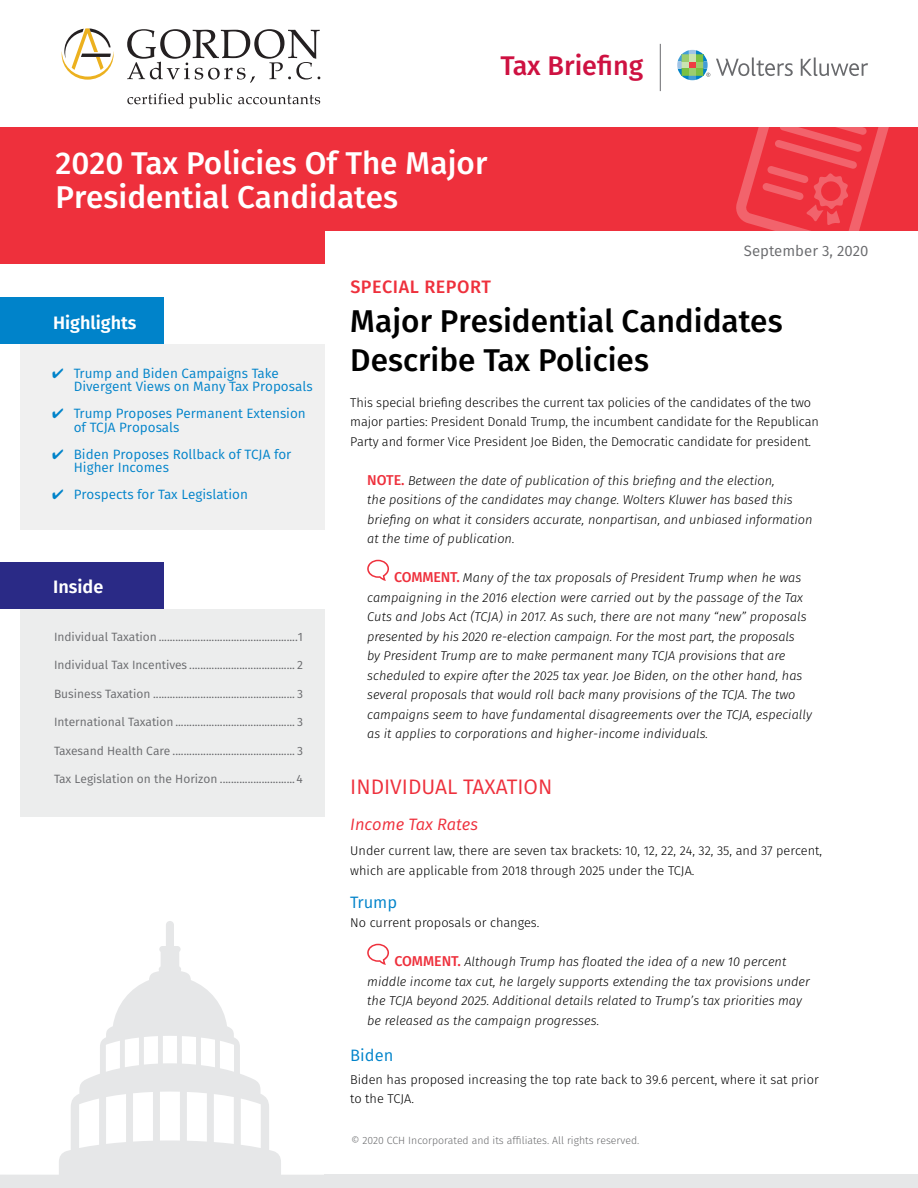
<style>
.page{position:relative;width:918px;height:1188px;background:#fff}
.page>*{position:absolute;margin:0;border:0;box-sizing:border-box;transform-origin:0 0}
.t1{font:500 31.5px/34.5px "Fira Sans";color:#fff}
.H1_A{font:500 31.5px/39px "Fira Sans";color:#000}
.t2{font:500 27px "Fira Sans";color:#ce1141}
.t3{font:21px "Fira Sans";color:#ee303c}
.t4{font:600 18px "Fira Sans";color:#fff}
.Kicker{font:500 18px "Fira Sans";letter-spacing:.03em;color:#ee303c}
.t5{font:italic 16.5px "Fira Sans";color:#ee303c}
.H3_A_i{font:16.5px "Fira Sans";color:#0083ca}
.t6{font:15px "Fira Sans";color:#696a6d}
.Highlights{font:13.5px/13.5px "Fira Sans";color:#0083ca}
.Body_B_ii{font:italic 300 12.75px/19.5px "Fira Sans";color:#000}
.Body_A_f{font:300 12.75px/19.5px "Fira Sans";letter-spacing:-.01em;color:#000}
.t7{font:12px "Fira Sans";color:#696a6d}
.t8{font:300 10.5px "Fira Sans";color:#696a6c}
.s1{font-weight:500;font-style:normal;font-size:14.25px;color:#ee303c}
</style>
<div class="page">
<div style="left:0;top:127px;width:918px;height:104px;background:#ee303c"></div>
<svg style="left:736px;top:127px;width:153px;height:103px"></svg>
<svg style="left:0;top:921px;width:335px;height:267px"></svg>
<div style="left:325px;top:1175px;width:593px;height:13px;background:#e6e7e8"></div>
<div style="left:0;top:225px;width:325px;height:39px;background:#ee303c"></div>
<div style="left:20px;top:344px;width:305px;height:185px;background:#f0f0f0"></div>
<div style="left:20px;top:609px;width:305px;height:207px;background:#e6e7e8"></div>
<div style="left:0;top:562px;width:164px;height:47px;background:#2a2a86"></div>
<div style="left:0;top:297px;width:164px;height:47px;background:#0083ca"></div>
<svg style="left:367px;top:560px;width:22px;height:21px"></svg>
<svg style="left:367px;top:944px;width:22px;height:21px"></svg>
<svg style="left:716px;top:57px;width:77px;height:19px"></svg>
<svg style="left:801px;top:57px;width:67px;height:19px"></svg>
<svg style="left:677px;top:50px;width:33px;height:30px"></svg>
<hr style="left:660px;top:44px;width:1px;height:47px;background:#696a6d">
<svg style="left:127px;top:29px;width:193px;height:54px"></svg>
<svg style="left:127px;top:93px;width:105px;height:15px"></svg>
<svg style="left:238px;top:95px;width:82px;height:9px"></svg>
<svg style="left:62px;top:28px;width:52px;height:52px"></svg>
<h2 class="t2" style="left:501px;top:44px;width:144px">Tax Briefing</h2>
<h1 class="t1" style="left:55px;top:144px;width:434px">2020 Tax Policies Of The Major<br>Presidential Candidates</h1>
<p class="t6" style="left:744px;top:240px;width:126px">September 3, 2020</p>
<p class="t4" style="left:53px;top:308px;width:85px">Highlights</p>
<p class="Highlights" style="left:74px;top:366px;width:240px;text-indent:-22px">✔ Trump and Biden Campaigns Take<br>Divergent Views on Many Tax Proposals</p>
<p class="Highlights" style="left:74px;top:406px;width:234px;text-indent:-22px">✔ Trump Proposes Permanent Extension of TCJA Proposals</p>
<p class="Highlights" style="left:74px;top:447px;width:219px;text-indent:-22px">✔ Biden Proposes Rollback of TCJA for<br>Higher Incomes</p>
<p class="Highlights" style="left:52px;top:487px;width:197px">✔ Prospects for Tax Legislation</p>
<h3 class="t4" style="left:53px;top:572px;width:52px">Inside</h3>
<p class="t7" style="left:54px;top:628px;width:250px">Individual Taxation..................................................1</p>
<p class="t7" style="left:54px;top:656px;width:250px">Individual Tax Incentives ...................................... 2</p>
<p class="t7" style="left:54px;top:685px;width:251px">Business Taxation ................................................... 3</p>
<p class="t7" style="left:54px;top:713px;width:251px">International Taxation ........................................... 3</p>
<p class="t7" style="left:54px;top:742px;width:251px">Taxesand Health Care ............................................ 3</p>
<p class="t7" style="left:54px;top:770px;width:251px">Tax Legislation on the Horizon ...........................4</p>
<p class="Kicker" style="left:350px;top:272px;width:142px">SPECIAL REPORT</p>
<p class="H1_A" style="left:350px;top:300px;width:434px">Major Presidential Candidates<br>Describe Tax Policies</p>
<p class="Body_A_f" style="left:350px;top:392px;width:470px">This special briefing describes the current tax policies of the candidates of the two major parties: President Donald Trump, the incumbent candidate for the Republican<br>Party and former Vice President Joe Biden, the Democratic candidate for president.</p>
<p class="Body_B_ii" style="left:367px;top:470px;width:447px"><span class="s1">NOTE.</span> Between the date of publication of this briefing and the election,<br>the positions of the candidates may change. Wolters Kluwer has based this briefing on what it considers accurate, nonpartisan, and unbiased information at the time of publication.</p>
<p class="Body_B_ii" style="left:367px;top:568px;width:446px;text-indent:27px"><span class="s1">COMMENT.</span> Many of the tax proposals of President Trump when he was campaigning in the 2016 election were carried out by the passage of the Tax Cuts and Jobs Act (TCJA) in 2017. As such, there are not many “new” proposals presented by his 2020 re-election campaign. For the most part, the proposals<br>by President Trump are to make permanent many TCJA provisions that are scheduled to expire after the 2025 tax year. Joe Biden, on the other hand, has several proposals that would roll back many provisions of the TCJA. The two campaigns seem to have fundamental disagreements over the TCJA, especially as it applies to corporations and higher-income individuals.</p>
<h2 class="t3" style="left:350px;top:771px;width:204px">INDIVIDUAL TAXATION</h2>
<h3 class="t5" style="left:350px;top:812px;width:129px">Income Tax Rates</h3>
<p class="Body_A_f" style="left:350px;top:841px;width:474px">Under current law, there are seven tax brackets: 10, 12, 22, 24, 32, 35, and 37 percent, which are applicable from 2018 through 2025 under the TCJA.</p>
<p class="H3_A_i" style="left:350px;top:889px;width:48px">Trump</p>
<p class="Body_A_f" style="left:350px;top:913px;width:191px">No current proposals or changes.</p>
<p class="Body_B_ii" style="left:367px;top:952px;width:444px;text-indent:27px"><span class="s1">COMMENT.</span> Although Trump has floated the idea of a new 10 percent middle income tax cut, he largely supports extending the tax provisions under the TCJA beyond 2025. Additional details related to Trump’s tax priorities may be released as the campaign progresses.</p>
<p class="H3_A_i" style="left:350px;top:1042px;width:45px">Biden</p>
<p class="Body_A_f" style="left:350px;top:1069px;width:470px">Biden has proposed increasing the top rate back to 39.6 percent, where it sat prior to the TCJA.</p>
<p class="t8" style="left:351px;top:1133px;width:290px">© 2020 CCH Incorporated and its affiliates. All rights reserved.</p>
</div>
